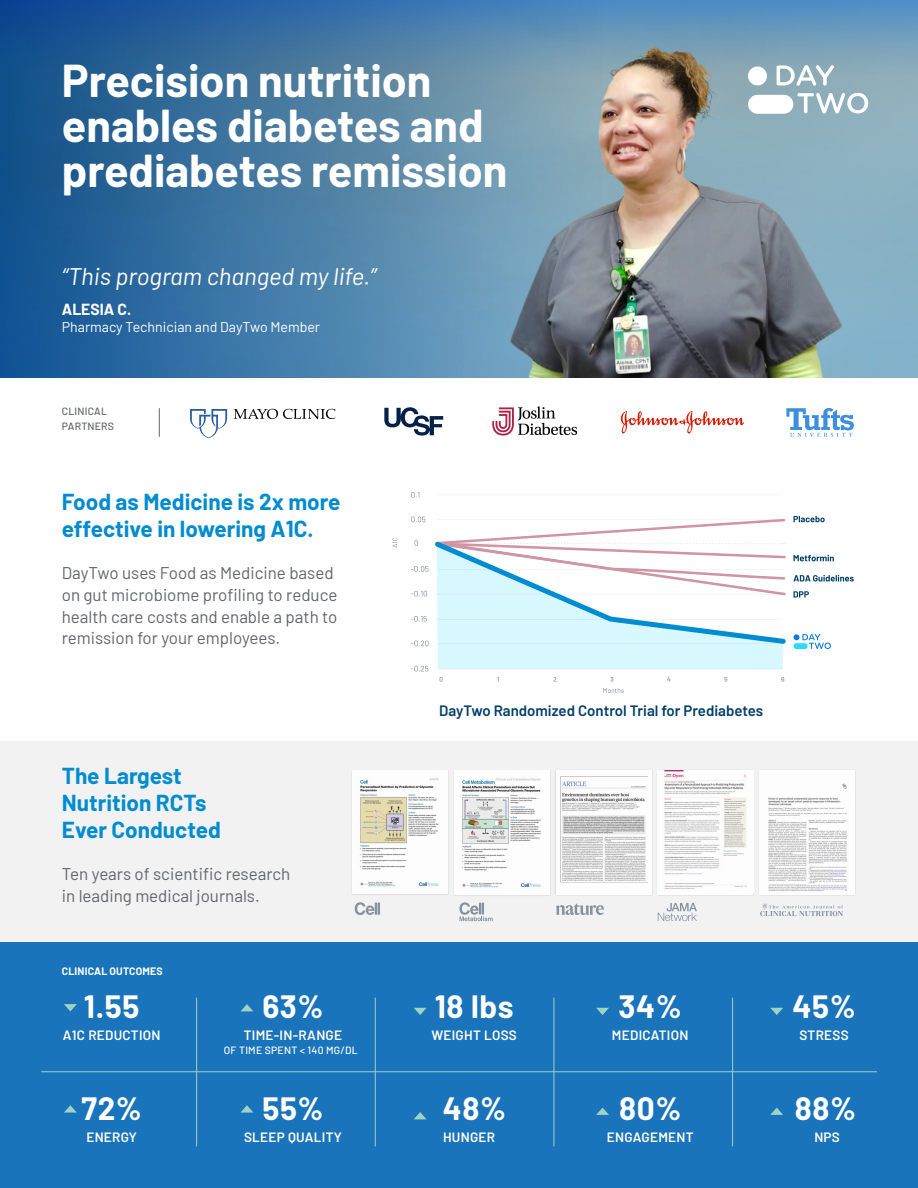
<style>
.page{position:relative;width:918px;height:1188px;background:#fff}
.page>*{position:absolute;margin:0;border:0;box-sizing:border-box;transform-origin:0 0}
.t1{font:700 45px/45px "Barlow";color:#fff}
.White___Stat{font:700 31.5px "Barlow";letter-spacing:.02em;color:#fff}
.t2{font:italic 24px "Barlow";color:#fff}
.Paragraph_Header{font:700 22.65px/27px "Barlow";color:#008cd0}
.t3{font:16.95px/21.8px "Barlow";color:#63656a}
.t4{font:700 15.75px "Barlow";color:#fff}
.t5{font:600 15px "Barlow";color:#003e6a}
.t6{font:14.1px "Barlow";color:#fff}
.Outcomes_Stats_heade{font:600 13.5px "Barlow";letter-spacing:.02em;color:#fff}
.White___Stat-2{font:600 13.5px "Barlow";letter-spacing:.02em;color:#fff}
.t7{font:500 10.5px "Barlow";letter-spacing:.02em;color:#fff}
.t8{font:500 10.5px/15px "Barlow";letter-spacing:.02em;color:#63656a}
.t9{font:700 10.5px "Barlow";letter-spacing:.02em;color:#fff}
</style>
<div class="page">
<div style="left:0;top:741px;width:918px;height:215px;background:#f2f2f2"></div>
<div style="left:0;top:943px;width:918px;height:245px;background:#1974bb"></div>
<img style="left:603px;top:0;width:315px;height:378px">
<svg style="left:0;top:0;width:603px;height:378px;background:#4779a2"></svg>
<svg style="left:414px;top:1008px;width:13px;height:7px"></svg>
<svg style="left:596px;top:1008px;width:13px;height:7px"></svg>
<svg style="left:770px;top:1008px;width:13px;height:7px"></svg>
<svg style="left:777px;top:65px;width:57px;height:21px"></svg>
<svg style="left:797px;top:93px;width:71px;height:21px"></svg>
<div style="left:748px;top:66px;width:19px;height:19px;background:#fff;border-radius:50%"></div>
<div style="left:748px;top:95px;width:45px;height:19px;background:#fff;border-radius:9px"></div>
<svg style="left:234px;top:409px;width:102px;height:10px"></svg>
<svg style="left:190px;top:409px;width:37px;height:29px"></svg>
<svg style="left:384px;top:407px;width:59px;height:29px"></svg>
<svg style="left:492px;top:406px;width:86px;height:30px"></svg>
<svg style="left:621px;top:411px;width:123px;height:22px"></svg>
<svg style="left:786px;top:408px;width:68px;height:29px"></svg>
<div style="left:351px;top:770px;width:98px;height:126px;background:#e2e2e2"></div>
<img style="left:352px;top:770px;width:96px;height:124px">
<svg style="left:355px;top:902px;width:25px;height:13px"></svg>
<div style="left:453px;top:770px;width:98px;height:126px;background:#fdfdfd"></div>
<img style="left:462px;top:778px;width:79px;height:110px">
<svg style="left:459px;top:902px;width:34px;height:19px"></svg>
<div style="left:555px;top:769px;width:98px;height:127px;background:#fdfdfd"></div>
<img style="left:560px;top:776px;width:88px;height:107px">
<svg style="left:556px;top:903px;width:48px;height:12px"></svg>
<div style="left:656px;top:769px;width:98px;height:127px;background:#fdfdfd"></div>
<img style="left:664px;top:770px;width:83px;height:119px">
<svg style="left:658px;top:903px;width:39px;height:18px"></svg>
<div style="left:758px;top:769px;width:98px;height:127px;background:#fdfdfd"></div>
<img style="left:768px;top:783px;width:79px;height:108px">
<svg style="left:760px;top:903px;width:83px;height:13px"></svg>
<svg style="left:793px;top:634px;width:38px;height:15px"></svg>
<svg style="left:781px;top:677px;width:3px;height:5px"></svg>
<svg style="left:439px;top:677px;width:4px;height:5px"></svg>
<svg style="left:553px;top:677px;width:4px;height:5px"></svg>
<svg style="left:610px;top:677px;width:3px;height:5px"></svg>
<svg style="left:667px;top:677px;width:4px;height:5px"></svg>
<svg style="left:724px;top:677px;width:3px;height:5px"></svg>
<svg style="left:603px;top:688px;width:21px;height:5px"></svg>
<svg style="left:411px;top:492px;width:8px;height:6px"></svg>
<svg style="left:411px;top:517px;width:14px;height:5px"></svg>
<svg style="left:411px;top:566px;width:17px;height:6px"></svg>
<svg style="left:411px;top:591px;width:16px;height:5px"></svg>
<svg style="left:411px;top:616px;width:16px;height:6px"></svg>
<svg style="left:411px;top:641px;width:17px;height:5px"></svg>
<svg style="left:411px;top:666px;width:17px;height:5px"></svg>
<svg style="left:393px;top:538px;width:4px;height:10px"></svg>
<svg style="left:415px;top:540px;width:3px;height:6px"></svg>
<svg style="left:794px;top:516px;width:31px;height:6px"></svg>
<svg style="left:794px;top:575px;width:60px;height:7px"></svg>
<svg style="left:794px;top:555px;width:40px;height:6px"></svg>
<svg style="left:794px;top:591px;width:15px;height:7px"></svg>
<svg style="left:435px;top:519px;width:351px;height:151px"></svg>
<svg style="left:241px;top:1004px;width:12px;height:7px"></svg>
<svg style="left:241px;top:1105px;width:12px;height:8px"></svg>
<svg style="left:64px;top:1105px;width:13px;height:8px"></svg>
<svg style="left:64px;top:1004px;width:13px;height:7px"></svg>
<svg style="left:414px;top:1112px;width:12px;height:7px"></svg>
<svg style="left:596px;top:1108px;width:13px;height:7px"></svg>
<svg style="left:770px;top:1108px;width:13px;height:7px"></svg>
<svg style="left:159px;top:408px;width:1px;height:29px"></svg>
<hr style="left:41px;top:1071px;width:836px;height:1px;background:#9dd3c3">
<hr style="left:196px;top:998px;width:1px;height:148px;background:#9dd3c3">
<hr style="left:375px;top:998px;width:1px;height:148px;background:#9dd3c3">
<hr style="left:554px;top:998px;width:1px;height:148px;background:#9dd3c3">
<hr style="left:732px;top:998px;width:1px;height:148px;background:#9dd3c3">
<p class="t1" style="left:62px;top:54px;width:371px">Precision nutrition</p>
<p class="t1" style="left:62px;top:99px;width:447px">enables diabetes and prediabetes remission</p>
<p class="t2" style="left:62px;top:259px;width:316px">“This program changed my life.”</p>
<p class="t4" style="left:62px;top:298px;width:71px">ALESIA C.</p>
<p class="t6" style="left:62px;top:317px;width:260px">Pharmacy Technician and DayTwo Member</p>
<p class="t8" style="left:62px;top:403px;width:54px">CLINICAL<br>PARTNERS</p>
<p class="Paragraph_Header" style="left:62px;top:487px;width:280px">Food as Medicine is 2x more effective in lowering A1C.</p>
<p class="t3" style="left:62px;top:561px;width:277px">DayTwo uses Food as Medicine based on gut microbiome profiling to reduce health care costs and enable a path to remission for your employees.</p>
<p class="Paragraph_Header" style="left:62px;top:761px;width:161px">The Largest<br>Nutrition RCTs<br>Ever Conducted</p>
<p class="t3" style="left:62px;top:862px;width:230px">Ten years of scientific research in leading medical journals.</p>
<p class="t9" style="left:62px;top:963px;width:102px">CLINICAL OUTCOMES</p>
<p class="White___Stat" style="left:84px;top:983px;width:57px">1.55</p>
<p class="Outcomes_Stats_heade" style="left:63px;top:1025px;width:99px">A1C REDUCTION</p>
<p class="White___Stat" style="left:81px;top:1085px;width:62px">72%</p>
<p class="White___Stat-2" style="left:86px;top:1127px;width:52px">ENERGY</p>
<p class="White___Stat" style="left:262px;top:983px;width:63px">63%</p>
<p class="Outcomes_Stats_heade" style="left:244px;top:1025px;width:100px">TIME-IN-RANGE</p>
<p class="t7" style="left:224px;top:1043px;width:136px">OF TIME SPENT &lt; 140 MG/DL</p>
<p class="White___Stat" style="left:262px;top:1085px;width:63px">55%</p>
<p class="White___Stat-2" style="left:244px;top:1127px;width:99px">SLEEP QUALITY</p>
<p class="t5" style="left:439px;top:700px;width:326px">DayTwo Randomized Control Trial for Prediabetes</p>
<p class="White___Stat" style="left:435px;top:983px;width:81px">18 lbs</p>
<p class="Outcomes_Stats_heade" style="left:432px;top:1025px;width:87px">WEIGHT LOSS</p>
<p class="White___Stat" style="left:443px;top:1085px;width:65px">48%</p>
<p class="Outcomes_Stats_heade" style="left:443px;top:1127px;width:54px">HUNGER</p>
<p class="White___Stat" style="left:619px;top:983px;width:65px">34%</p>
<p class="Outcomes_Stats_heade" style="left:612px;top:1025px;width:78px">MEDICATION</p>
<p class="White___Stat" style="left:619px;top:1085px;width:64px">80%</p>
<p class="Outcomes_Stats_heade" style="left:607px;top:1127px;width:88px">ENGAGEMENT</p>
<p class="White___Stat" style="left:793px;top:983px;width:65px">45%</p>
<p class="Outcomes_Stats_heade" style="left:800px;top:1025px;width:51px">STRESS</p>
<p class="White___Stat" style="left:795px;top:1085px;width:63px">88%</p>
<p class="White___Stat-2" style="left:814px;top:1127px;width:27px">NPS</p>
</div>
